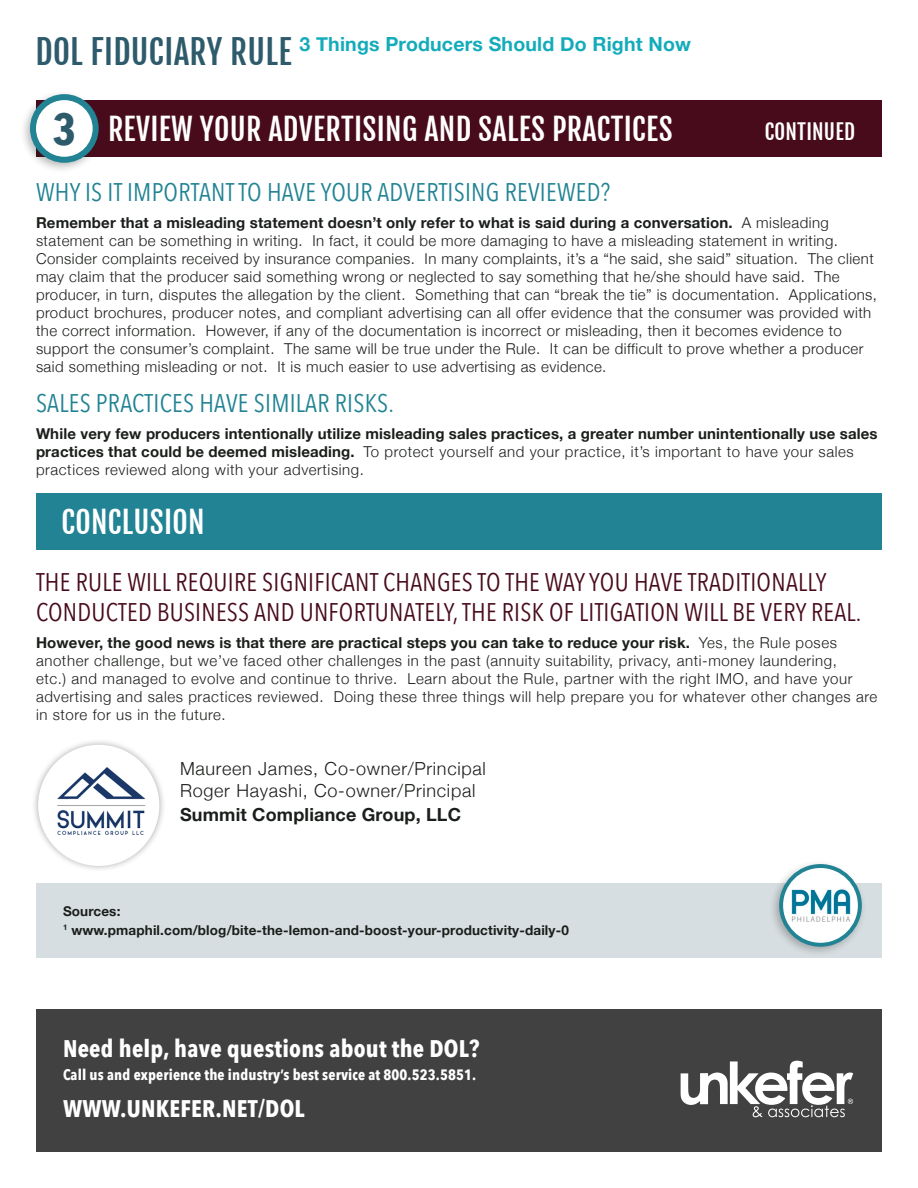
<style>
.page{position:relative;width:918px;height:1188px;background:#fff}
.page>*{position:absolute;margin:0;border:0;box-sizing:border-box;transform-origin:0 0}
.t1{font:700 45px "Avenir Next Condensed";color:#2e5b6b}
.t2{font:30px "Fjalla One";letter-spacing:.01em;color:#fff}
.t3{font:25.5px/30.6px "Avenir Next Condensed";letter-spacing:.01em;color:#480b1b}
.t4{font:25.5px "Avenir Next Condensed";letter-spacing:.01em;color:#218393}
.t5{font:700 24px "Avenir Next Condensed";letter-spacing:.01em;color:#fff}
.t6{font:21px "Fjalla One";letter-spacing:.01em;color:#fff}
.t7{font:700 19.5px "Helvetica Neue";letter-spacing:.01em;color:#14abbb}
.t8{font:300 18px "Helvetica Neue";letter-spacing:.04em;color:#1b1f1b}
.t9{font:700 18px "Helvetica Neue";letter-spacing:.01em;color:#1b1f1b}
.t10{font:300 15px/18px "Helvetica Neue";letter-spacing:.03em;color:#1b1f1b}
.t11{font:700 15px/18px "Helvetica Neue";letter-spacing:.01em;color:#1b1f1b}
.t12{font:700 15px "Avenir Next Condensed";letter-spacing:.01em;color:#fff}
.t13{font:700 13.5px "Helvetica Neue";letter-spacing:.01em;color:#1b1f1b}
.s1{font-family:"Fjalla One";font-weight:400;font-size:33.15px;color:#2e5b6b}
.s2{font-weight:700}
.s3{font-weight:300}
</style>
<div class="page">
<div style="left:36px;top:883px;width:846px;height:75px;background:#d6dee1"></div>
<div style="left:36px;top:100px;width:846px;height:57px;background:#480b1b"></div>
<div style="left:19px;top:89px;width:85px;height:85px;background:#231f20;opacity:.3"></div>
<div style="left:33px;top:97px;width:63px;height:63px;background:#fff;border-radius:50%"></div>
<div style="left:30px;top:94px;width:69px;height:69px;border:6px solid #218393;border-radius:50%"></div>
<div style="left:36px;top:493px;width:846px;height:57px;background:#218393"></div>
<div style="left:31px;top:738px;width:135px;height:135px;background:#231f20;opacity:.35"></div>
<div style="left:38px;top:745px;width:121px;height:121px;background:#fff;border-radius:50%"></div>
<img style="left:48px;top:751px;width:105px;height:105px">
<div style="left:768px;top:859px;width:99px;height:99px;background:#231f20;opacity:.3"></div>
<svg style="left:781px;top:866px;width:79px;height:79px;fill:#fff"></svg>
<div style="left:779px;top:864px;width:83px;height:83px;border:4px solid #218393;border-radius:50%"></div>
<img style="left:790px;top:887px;width:61px;height:36px">
<div style="left:36px;top:1010px;width:846px;height:142px;background:#424142"></div>
<svg style="left:681px;top:1061px;width:172px;height:56px"></svg>
<p class="t7" style="left:36px;top:29px;width:657px"><span class="s1">DOL FIDUCIARY RULE</span> 3 Things Producers Should Do Right Now</p>
<p class="t1" style="left:53px;top:101px;width:25px">3</p>
<p class="t2" style="left:108px;top:111px;width:566px">REVIEW YOUR ADVERTISING AND SALES PRACTICES</p>
<p class="t6" style="left:765px;top:119px;width:92px">CONTINUED</p>
<p class="t4" style="left:36px;top:171px;width:576px">WHY IS IT IMPORTANT TO HAVE YOUR ADVERTISING REVIEWED?</p>
<p class="t10" style="left:36px;top:213px;width:843px"><span class="s2">Remember that a misleading statement doesn’t only refer to what is said during a conversation.</span> A misleading statement can be something in writing. In fact, it could be more damaging to have a misleading statement in writing.<br>Consider complaints received by insurance companies. In many complaints, it’s a “he said, she said” situation. The client may claim that the producer said something wrong or neglected to say something that he/she should have said. The producer, in turn, disputes the allegation by the client. Something that can “break the tie” is documentation. Applications, product brochures, producer notes, and compliant advertising can all offer evidence that the consumer was provided with the correct information. However, if any of the documentation is incorrect or misleading, then it becomes evidence to support the consumer’s complaint. The same will be true under the Rule. It can be difficult to prove whether a producer said something misleading or not. It is much easier to use advertising as evidence.</p>
<p class="t4" style="left:36px;top:381px;width:360px">SALES PRACTICES HAVE SIMILAR RISKS.</p>
<p class="t11" style="left:36px;top:425px;width:843px">While very few producers intentionally utilize misleading sales practices, a greater number unintentionally use sales practices that could be deemed misleading. <span class="s3">To protect yourself and your practice, it’s important to have your sales practices reviewed along with your advertising.</span></p>
<p class="t2" style="left:62px;top:504px;width:145px">CONCLUSION</p>
<p class="t3" style="left:36px;top:565px;width:827px">THE RULE WILL REQUIRE SIGNIFICANT CHANGES TO THE WAY YOU HAVE TRADITIONALLY<br>CONDUCTED BUSINESS AND UNFORTUNATELY, THE RISK OF LITIGATION WILL BE VERY REAL.</p>
<p class="t10" style="left:36px;top:633px;width:843px"><span class="s2">However, the good news is that there are practical steps you can take to reduce your risk.</span> Yes, the Rule poses another challenge, but we’ve faced other challenges in the past (annuity suitability, privacy, anti-money laundering,<br>etc.) and managed to evolve and continue to thrive. Learn about the Rule, partner with the right IMO, and have your advertising and sales practices reviewed. Doing these three things will help prepare you for whatever other changes are in store for us in the future.</p>
<p class="t8" style="left:180px;top:754px;width:307px">Maureen James, Co-owner/Principal</p>
<p class="t8" style="left:180px;top:776px;width:297px">Roger Hayashi, Co-owner/Principal</p>
<p class="t9" style="left:180px;top:801px;width:283px">Summit Compliance Group, LLC</p>
<p class="t13" style="left:63px;top:900px;width:59px">Sources:</p>
<p class="t13" style="left:63px;top:920px;width:507px"><sup>1</sup> www.pmaphil.com/blog/bite-the-lemon-and-boost-your-productivity-daily-0</p>
<p class="t5" style="left:63px;top:1034px;width:418px">Need help, have questions about the DOL?</p>
<p class="t12" style="left:63px;top:1065px;width:415px">Call us and experience the industry’s best service at 800.523.5851.</p>
<p class="t5" style="left:63px;top:1094px;width:243px">WWW.UNKEFER.NET/DOL</p>
</div>
